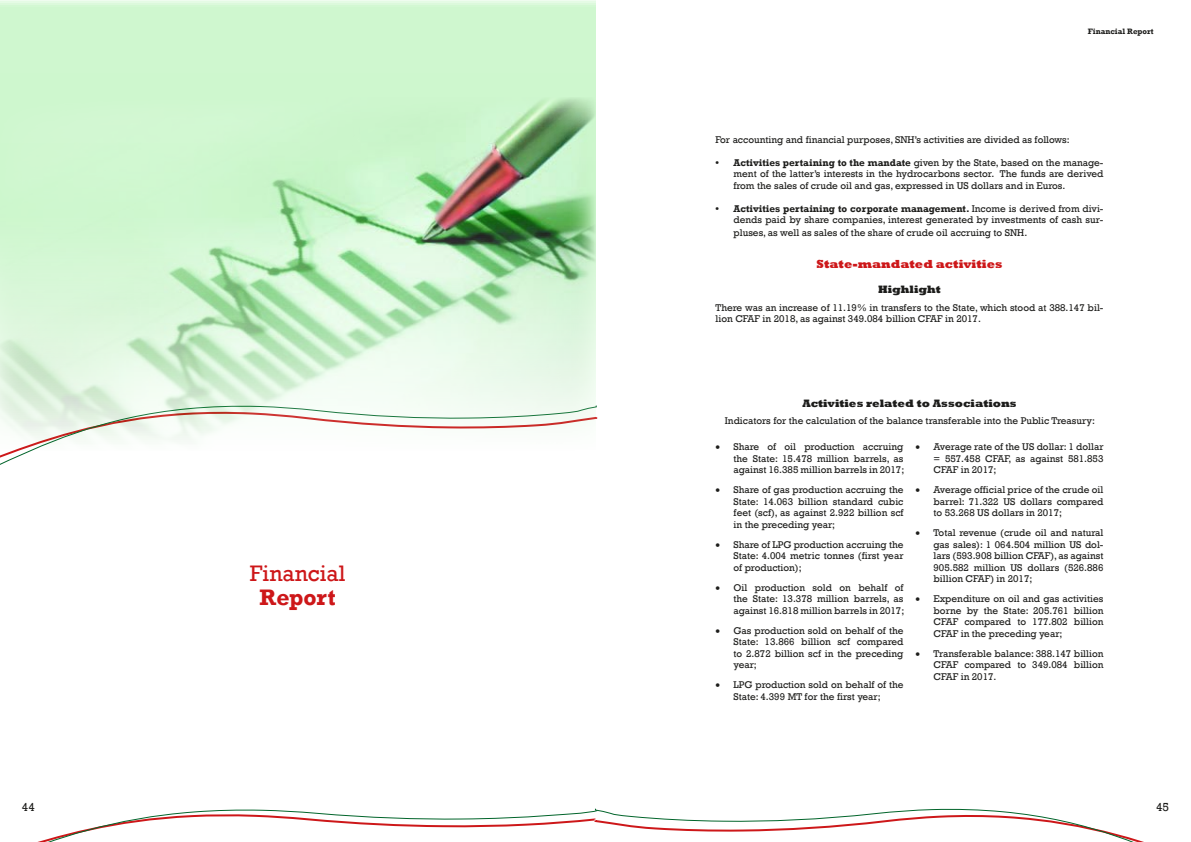
<style>
.page{position:relative;width:1191px;height:842px;background:#fff}
.page>*{position:absolute;margin:0;border:0;box-sizing:border-box;transform-origin:0 0}
.t1{font:23px "Rockwell";color:#cd1719}
.t2{font:700 23px "Rockwell";color:#cd1719}
.t3{font:800 12px "Rockwell";color:#cd1719}
.t4{font:12px "Rockwell";color:#1d1d1b}
.t5{font:800 11px "Rockwell";color:#1d1d1b}
.t6{font:10px/11.5px "Rockwell";color:#1d1d1b;text-align:justify}
.t7{font:700 8px "Rockwell";color:#1d1d1b}
.s1{font-weight:700}
</style>
<div class="page">
<div style="left:0;top:0;width:595px;height:450px;background:#ccf7cc"></div>
<img style="left:0;top:98px;width:595px;height:352px">
<svg style="left:38px;top:808px;width:1106px;height:34px"></svg>
<p class="t7" style="left:1087px;top:26px;width:68px">Financial Report</p>
<p class="t6" style="left:715px;top:134px;width:356px">For accounting and financial purposes, SNH’s activities are divided as follows:</p>
<p class="t6" style="left:733px;top:157px;width:371px;text-indent:-18px"><span class="s1">• Activities pertaining to the mandate</span> given by the State, based on the manage&shy;ment of the latter’s interests in the hydrocarbons sector. The funds are derived from the sales of crude oil and gas, expressed in US dollars and in Euros.</p>
<p class="t6" style="left:715px;top:203px;width:389px;text-align:right"><span class="s1">• Activities pertaining to corporate management.</span> Income is derived from divi&shy;dends paid by share companies, interest generated by investments of cash sur-</p>
<p class="t6" style="left:733px;top:227px;width:295px">pluses, as well as sales of the share of crude oil accruing to SNH.</p>
<p class="t3" style="left:816px;top:257px;width:187px">State-mandated activities</p>
<p class="t5" style="left:878px;top:283px;width:64px">Highlight</p>
<p class="t6" style="left:715px;top:302px;width:389px">There was an increase of 11.19% in transfers to the State, which stood at 388.147 bil&shy;lion CFAF in 2018, as against 349.084 billion CFAF in 2017.</p>
<h1 class="t1" style="left:250px;top:560px;width:97px">Financial</h1>
<h1 class="t2" style="left:259px;top:583px;width:78px">Report</h1>
<p class="t5" style="left:802px;top:396px;width:216px">Activities related to Associations</p>
<p class="t6" style="left:725px;top:415px;width:372px">Indicators for the calculation of the balance transferable into the Public Treasury:</p>
<p class="t6" style="left:733px;top:441px;width:172px;text-indent:-18px">• Share of oil production accruing the State: 15.478 million barrels, as against 16.385 million barrels in 2017;</p>
<p class="t6" style="left:733px;top:484px;width:171px;text-indent:-18px">• Share of gas production accruing the State: 14.063 billion standard cubic feet (scf), as against 2.922 billion scf in the preceding year;</p>
<p class="t6" style="left:733px;top:539px;width:171px;text-indent:-18px">• Share of LPG production accruing the State: 4.004 metric tonnes (first year of production);</p>
<p class="t6" style="left:733px;top:582px;width:172px;text-indent:-18px">• Oil production sold on behalf of the State: 13.378 million barrels, as against 16.818 million barrels in 2017;</p>
<p class="t6" style="left:733px;top:625px;width:171px;text-indent:-18px">• Gas production sold on behalf of the State: 13.866 billion scf compared to 2.872 billion scf in the preceding year;</p>
<p class="t6" style="left:715px;top:679px;width:189px;text-align:center">• LPG production sold on behalf of the<br>State: 4.399 MT for the first year;</p>
<p class="t6" style="left:933px;top:441px;width:171px;text-indent:-18px">• Average rate of the US dollar: 1 dollar = 557.458 CFAF, as against 581.853<br>CFAF in 2017;</p>
<p class="t6" style="left:933px;top:484px;width:171px;text-indent:-18px">• Average official price of the crude oil barrel: 71.322 US dollars compared to 53.268 US dollars in 2017;</p>
<p class="t6" style="left:933px;top:527px;width:171px;text-indent:-18px">• Total revenue (crude oil and natural gas sales): 1 064.504 million US dol&shy;lars (593.908 billion CFAF), as against 905.582 million US dollars (526.886 billion CFAF) in 2017;</p>
<p class="t6" style="left:933px;top:593px;width:171px;text-indent:-18px">• Expenditure on oil and gas activities borne by the State: 205.761 billion CFAF compared to 177.802 billion CFAF in the preceding year;</p>
<p class="t6" style="left:933px;top:648px;width:171px;text-indent:-18px">• Transferable balance: 388.147 billion CFAF compared to 349.084 billion CFAF in 2017.</p>
<p class="t4" style="left:22px;top:800px;width:15px">44</p>
<p class="t4" style="left:1156px;top:800px;width:15px">45</p>
</div>
